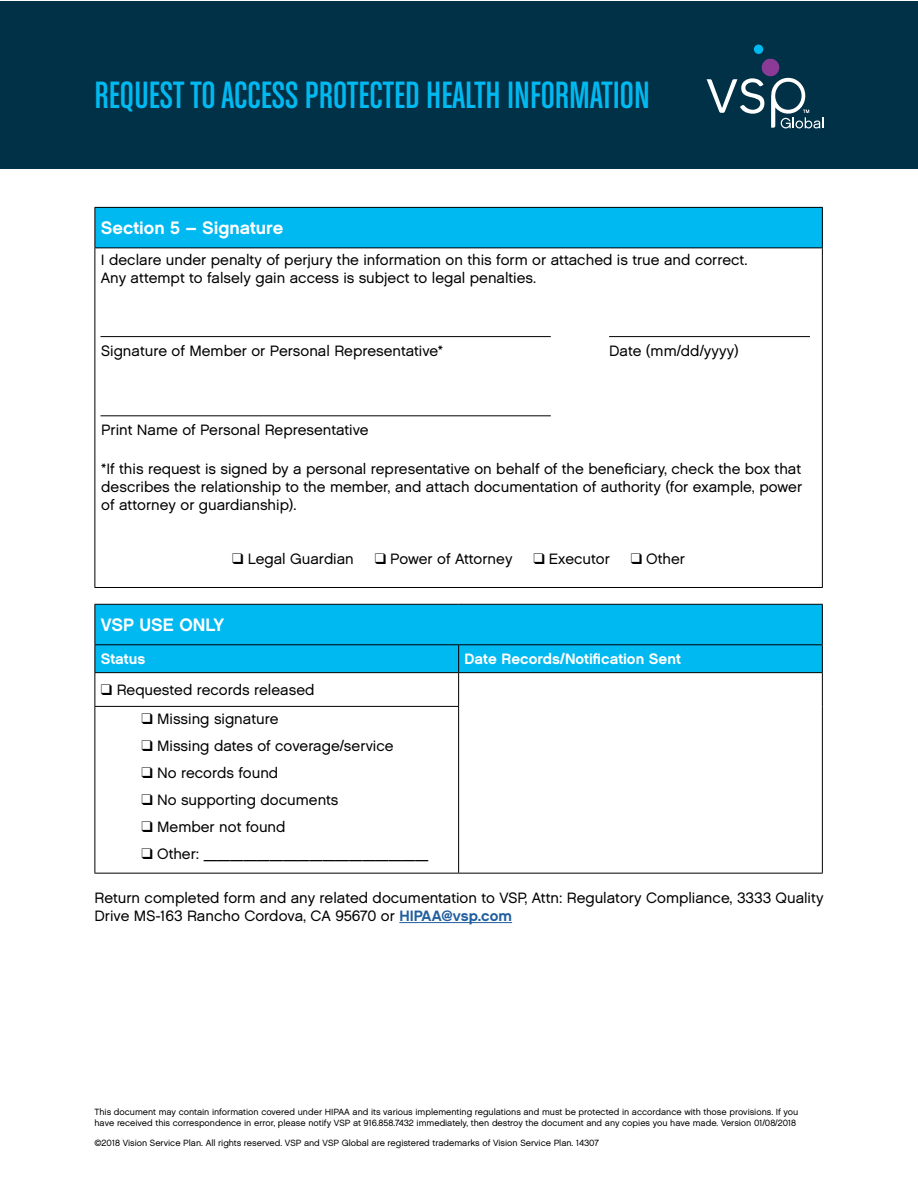
<style>
.page{position:relative;width:918px;height:1188px;background:#fff}
.page>*{position:absolute;margin:0;border:0;box-sizing:border-box;transform-origin:0 0}
.t1{font:40.5px "Chalet Comprime Cologne Sixty";color:#00b9f1}
.t2{font:18px "Chalet New York Nineteen Sixty";color:#fff}
.t3{font:15px/18px "Chalet London Nineteen Sixty";color:#000}
.t4{font:15px "Chalet New York Nineteen Sixty";color:#fff}
.t5{font:9px/11.2px "Chalet London Nineteen Sixty";color:#000}
.s1{font-family:"Chalet New York Nineteen Sixty";color:#215e9e}
</style>
<div class="page">
<div style="left:95px;top:207px;width:727px;height:41px;background:#00b9f1"></div>
<hr style="left:94px;top:587px;width:729px;height:1px;background:#000">
<hr style="left:94px;top:248px;width:1px;height:339px;background:#000">
<hr style="left:822px;top:248px;width:1px;height:339px;background:#000">
<hr style="left:94px;top:207px;width:729px;height:1px;background:#000">
<hr style="left:94px;top:208px;width:1px;height:40px;background:#000">
<hr style="left:822px;top:208px;width:1px;height:40px;background:#000">
<hr style="left:94px;top:248px;width:729px;height:1px;background:#000">
<hr style="left:100px;top:336px;width:451px;height:1px;background:#000">
<hr style="left:100px;top:415px;width:451px;height:1px;background:#000">
<hr style="left:609px;top:336px;width:201px;height:1px;background:#000">
<hr style="left:399px;top:922px;width:113px;height:1px;background:#215e9e">
<div style="left:95px;top:605px;width:727px;height:67px;background:#00b9f1"></div>
<hr style="left:94px;top:672px;width:365px;height:1px;background:#000">
<hr style="left:459px;top:672px;width:364px;height:1px;background:#000">
<hr style="left:94px;top:706px;width:365px;height:1px;background:#000">
<hr style="left:94px;top:873px;width:365px;height:1px;background:#000">
<hr style="left:459px;top:873px;width:364px;height:1px;background:#000">
<svg style="left:94px;top:645px;width:1px;height:27px"></svg>
<svg style="left:458px;top:645px;width:1px;height:27px"></svg>
<svg style="left:822px;top:645px;width:1px;height:27px"></svg>
<hr style="left:94px;top:673px;width:1px;height:33px;background:#000">
<hr style="left:458px;top:673px;width:1px;height:33px;background:#000">
<hr style="left:822px;top:673px;width:1px;height:33px;background:#000">
<hr style="left:94px;top:707px;width:1px;height:166px;background:#000">
<hr style="left:458px;top:707px;width:1px;height:166px;background:#000">
<hr style="left:822px;top:706px;width:1px;height:167px;background:#000">
<hr style="left:94px;top:604px;width:365px;height:1px;background:#000">
<hr style="left:94px;top:605px;width:1px;height:39px;background:#000">
<hr style="left:459px;top:604px;width:364px;height:1px;background:#000">
<hr style="left:822px;top:605px;width:1px;height:39px;background:#000">
<hr style="left:94px;top:644px;width:365px;height:1px;background:#000">
<hr style="left:459px;top:644px;width:364px;height:1px;background:#000">
<div style="left:0;top:1px;width:918px;height:167px;background:#003146"></div>
<svg style="left:754px;top:44px;width:10px;height:10px"></svg>
<svg style="left:707px;top:58px;width:117px;height:70px"></svg>
<h1 class="t1" style="left:94px;top:72px;width:557px">REQUEST TO ACCESS PROTECTED HEALTH INFORMATION</h1>
<p class="t2" style="left:101px;top:217px;width:184px">Section 5 – Signature</p>
<p class="t3" style="left:101px;top:251px;width:648px">I declare under penalty of perjury the information on this form or attached is true and correct.<br>Any attempt to falsely gain access is subject to legal penalties.</p>
<p class="t3" style="left:101px;top:342px;width:343px">Signature of Member or Personal Representative*</p>
<p class="t3" style="left:609px;top:342px;width:131px">Date (mm/dd/yyyy)</p>
<p class="t3" style="left:101px;top:421px;width:269px">Print Name of Personal Representative</p>
<p class="t3" style="left:101px;top:460px;width:702px;text-align:justify">*If this request is signed by a personal representative on behalf of the beneficiary, check the box that describes the relationship to the member, and attach documentation of authority (for example, power of attorney or guardianship).</p>
<p class="t3" style="left:232px;top:550px;width:123px">❑ Legal Guardian</p>
<p class="t3" style="left:375px;top:550px;width:139px">❑ Power of Attorney</p>
<p class="t3" style="left:533px;top:550px;width:78px">❑ Executor</p>
<p class="t3" style="left:631px;top:550px;width:56px">❑ Other</p>
<p class="t2" style="left:101px;top:614px;width:125px">VSP USE ONLY</p>
<p class="t4" style="left:101px;top:650px;width:46px">Status</p>
<p class="t4" style="left:465px;top:650px;width:218px">Date Records/Notification Sent</p>
<p class="t3" style="left:101px;top:681px;width:215px">❑ Requested records released</p>
<p class="t3" style="left:141px;top:710px;width:139px">❑ Missing signature</p>
<p class="t3" style="left:141px;top:737px;width:254px">❑ Missing dates of coverage/service</p>
<p class="t3" style="left:141px;top:764px;width:138px">❑ No records found</p>
<p class="t3" style="left:141px;top:791px;width:199px">❑ No supporting documents</p>
<p class="t3" style="left:141px;top:818px;width:146px">❑ Member not found</p>
<p class="t3" style="left:141px;top:845px;width:289px">❑ Other: _________________</p>
<p class="t3" style="left:94px;top:889px;width:731px">Return completed form and any related documentation to VSP, Attn: Regulatory Compliance, 3333 Quality<br>Drive MS-163 Rancho Cordova, CA 95670 or <span class="s1">HIPAA@vsp.com</span></p>
<p class="t5" style="left:94px;top:1106px;width:705px">This document may contain information covered under HIPAA and its various implementing regulations and must be protected in accordance with those provisions. If you have received this correspondence in error, please notify VSP at 916.858.7432 immediately, then destroy the document and any copies you have made. Version 01/08/2018</p>
<p class="t5" style="left:94px;top:1137px;width:506px">©2018 Vision Service Plan. All rights reserved. VSP and VSP Global are registered trademarks of Vision Service Plan. 14307</p>
</div>
